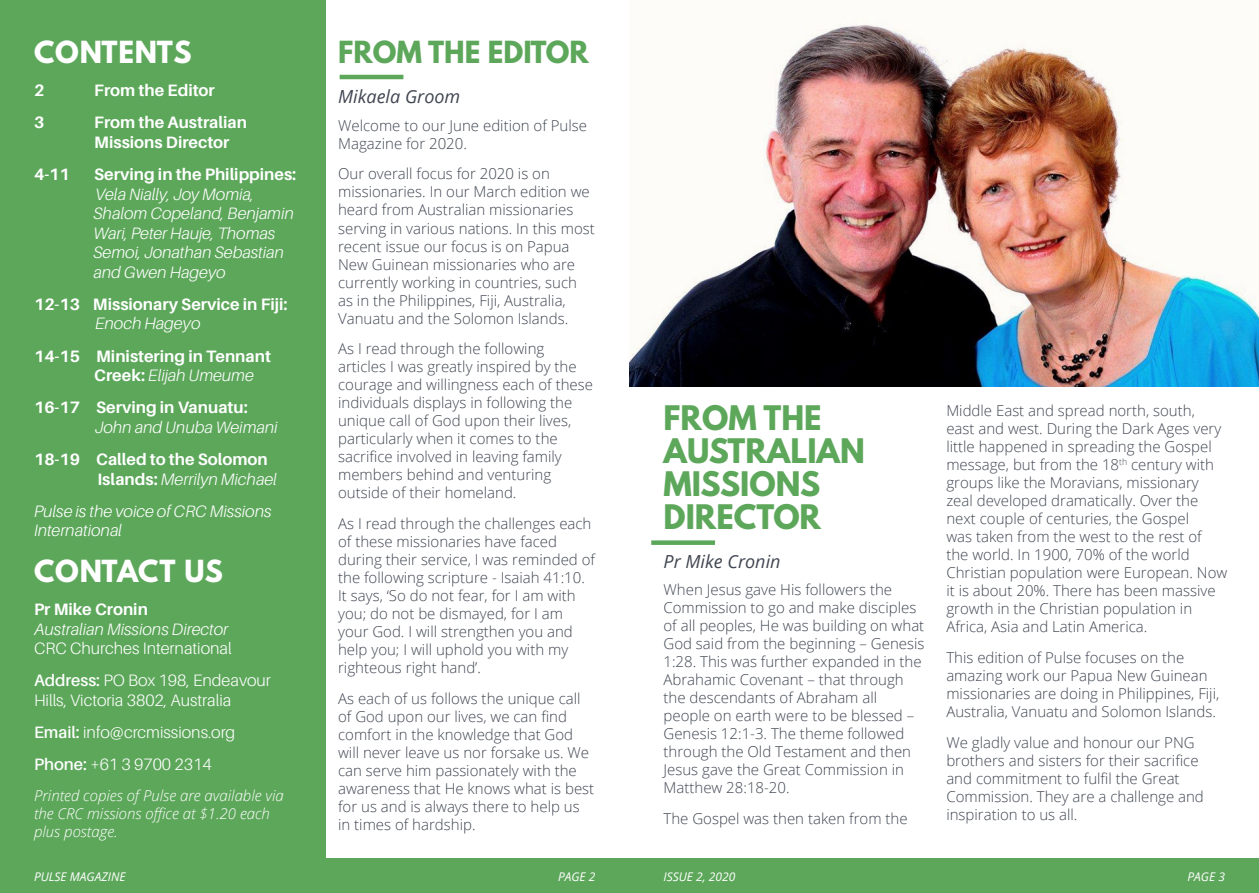
<style>
.page{position:relative;width:1259px;height:893px;background:#fff}
.page>*{position:absolute;margin:0;border:0;box-sizing:border-box;transform-origin:0 0}
.Calendar_Day_Names{font:700 30px/33px "League Spartan";color:#5da75b}
.Calendar_Day_Names-2{font:700 27px "League Spartan";color:#5da75b}
.Calendar_Day_Names-3{font:700 27px "League Spartan";letter-spacing:.01em;color:#fff}
.Calendar_Day_Names-4{font:700 27px "League Spartan";letter-spacing:.03em;color:#fff}
.Calendar_Day_Names-5{font:italic 18px "Open Sans";color:#404651}
.Calendar_Day_Names-6{font:italic 300 16.5px/19.5px "Aileron";color:#fff}
.Calendar_Day_Names-7{font:700 16.5px/19.5px "Aileron";color:#fff}
.Calendar_Day_Names-8{font:300 16.5px/19.5px "Aileron";color:#fff}
.Calendar_Day_Names-9{font:300 15px/18px "Open Sans";color:#404651}
.Calendar_Day_Names-10{font:italic 300 15px/18px "Open Sans";color:#fff}
.t1{font:italic 12px "Open Sans";color:#fff}
.s1{font-weight:700;font-style:normal}
.s2{font-weight:300;font-style:italic}
.s3{font-style:normal}
.s4{font-weight:600}
</style>
<div class="page">
<div style="left:0;top:859px;width:629px;height:34px;background:#5da75b"></div>
<div style="left:629px;top:859px;width:630px;height:34px;background:#5da75b"></div>
<div style="left:0;top:0;width:325px;height:859px;background:#5da75b"></div>
<img style="left:629px;top:19px;width:630px;height:368px">
<hr style="left:340px;top:75px;width:63px;height:4px;background:#5da75b">
<div style="left:651px;top:540px;width:64px;height:5px;background:#5da75b"></div>
<p class="Calendar_Day_Names-4" style="left:34px;top:31px;width:159px">CONTENTS</p>
<p class="Calendar_Day_Names-7" style="left:34px;top:81px;width:12px">2</p>
<p class="Calendar_Day_Names-7" style="left:94px;top:81px;width:122px">From the Editor</p>
<p class="Calendar_Day_Names-7" style="left:34px;top:113px;width:12px">3</p>
<p class="Calendar_Day_Names-7" style="left:94px;top:113px;width:154px">From the Australian<br>Missions Director</p>
<p class="Calendar_Day_Names-7" style="left:34px;top:165px;width:37px">4-11</p>
<p class="Calendar_Day_Names-6" style="left:93px;top:165px;width:204px"><span class="s1">Serving in the Philippines:<br></span>Vela Nially, Joy Momia,<br>Shalom Copeland, Benjamin<br>Wari, Peter Hauje, Thomas<br>Semoi, Jonathan Sebastian and Gwen Hageyo</p>
<p class="Calendar_Day_Names-7" style="left:95px;top:294px;width:194px;text-indent:-61px">12-13 Missionary Service in Fiji:<br><span class="s2">Enoch Hageyo</span></p>
<p class="Calendar_Day_Names-7" style="left:94px;top:346px;width:178px;text-indent:-60px">14-15 Ministering in Tennant<br>Creek: <span class="s2">Elijah Umeume</span></p>
<p class="Calendar_Day_Names-7" style="left:95px;top:398px;width:184px;text-indent:-61px">16-17 Serving in Vanuatu:<br><span class="s2">John and Unuba Weimani</span></p>
<p class="Calendar_Day_Names-7" style="left:97px;top:450px;width:181px;text-indent:-63px">18-19 Called to the Solomon<br>Islands: <span class="s2">Merrilyn Michael</span></p>
<p class="Calendar_Day_Names-6" style="left:34px;top:502px;width:239px">Pulse is the voice of CRC Missions<br>International</p>
<p class="Calendar_Day_Names-3" style="left:34px;top:550px;width:190px">CONTACT US</p>
<p class="Calendar_Day_Names-6" style="left:34px;top:600px;width:199px"><span class="s1">Pr Mike Cronin<br></span>Australian Missions Director<br><span class="s3">CRC Churches International</span></p>
<p class="Calendar_Day_Names-8" style="left:34px;top:671px;width:238px"><span class="s4">Address:</span> PO Box 198, Endeavour<br>Hills, Victoria 3802, Australia</p>
<p class="Calendar_Day_Names-8" style="left:34px;top:723px;width:203px"><span class="s4">Email:</span> info@crcmissions.org</p>
<p class="Calendar_Day_Names-8" style="left:34px;top:755px;width:179px"><span class="s4">Phone:</span> +61 3 9700 2314</p>
<p class="Calendar_Day_Names-10" style="left:34px;top:786px;width:251px">Printed copies of Pulse are available via the CRC missions office at $1.20 each plus postage.</p>
<p class="Calendar_Day_Names-2" style="left:338px;top:31px;width:252px">FROM THE EDITOR</p>
<p class="Calendar_Day_Names-5" style="left:338px;top:84px;width:124px">Mikaela Groom</p>
<p class="Calendar_Day_Names-9" style="left:338px;top:116px;width:250px">Welcome to our June edition of Pulse<br>Magazine for 2020.</p>
<p class="Calendar_Day_Names-9" style="left:338px;top:165px;width:258px">Our overall focus for 2020 is on missionaries. In our March edition we heard from Australian missionaries serving in various nations. In this most recent issue our focus is on Papua New Guinean missionaries who are currently working in countries, such as in the Philippines, Fiji, Australia, Vanuatu and the Solomon Islands.</p>
<p class="Calendar_Day_Names-9" style="left:338px;top:339px;width:256px">As I read through the following articles I was greatly inspired by the courage and willingness each of these individuals displays in following the unique call of God upon their lives, particularly when it comes to the sacrifice involved in leaving family members behind and venturing outside of their homeland.</p>
<p class="Calendar_Day_Names-9" style="left:338px;top:514px;width:258px">As I read through the challenges each of these missionaries have faced during their service, I was reminded of the following scripture - Isaiah 41:10.<br>It says, ‘So do not fear, for I am with you; do not be dismayed, for I am your God. I will strengthen you and help you; I will uphold you with my righteous right hand’.</p>
<p class="Calendar_Day_Names-9" style="left:338px;top:689px;width:258px">As each of us follows the unique call of God upon our lives, we can find comfort in the knowledge that God will never leave us nor forsake us. We can serve him passionately with the awareness that He knows what is best for us and is always there to help us in times of hardship.</p>
<p class="Calendar_Day_Names" style="left:663px;top:401px;width:203px">FROM THE<br>AUSTRALIAN<br>MISSIONS<br>DIRECTOR</p>
<p class="Calendar_Day_Names-5" style="left:663px;top:549px;width:119px">Pr Mike Cronin</p>
<p class="Calendar_Day_Names-9" style="left:663px;top:580px;width:262px">When Jesus gave His followers the Commission to go and make disciples of all peoples, He was building on what God said from the beginning – Genesis 1:28. This was further expanded in the Abrahamic Covenant – that through the descendants of Abraham all people on earth were to be blessed – Genesis 12:1-3. The theme followed through the Old Testament and then Jesus gave the Great Commission in Matthew 28:18-20.</p>
<p class="Calendar_Day_Names-9" style="left:663px;top:809px;width:246px">The Gospel was then taken from the</p>
<p class="Calendar_Day_Names-9" style="left:946px;top:401px;width:282px">Middle East and spread north, south,<br>east and west. During the Dark Ages very little happened in spreading the Gospel message, but from the 18<sup>th</sup> century with groups like the Moravians, missionary zeal developed dramatically. Over the next couple of centuries, the Gospel<br>was taken from the west to the rest of the world. In 1900, 70% of the world Christian population were European. Now it is about 20%. There has been massive growth in the Christian population in Africa, Asia and Latin America.</p>
<p class="Calendar_Day_Names-9" style="left:946px;top:648px;width:274px">This edition of Pulse focuses on the amazing work our Papua New Guinean missionaries are doing in Philippines, Fiji, Australia, Vanuatu and Solomon Islands.</p>
<p class="Calendar_Day_Names-9" style="left:946px;top:733px;width:259px">We gladly value and honour our PNG brothers and sisters for their sacrifice and commitment to fulfil the Great Commission. They are a challenge and inspiration to us all.</p>
<p class="t1" style="left:34px;top:868px;width:93px">PULSE MAGAZINE</p>
<p class="t1" style="left:558px;top:868px;width:39px">PAGE 2</p>
<p class="t1" style="left:663px;top:868px;width:73px">ISSUE 2, 2020</p>
<p class="t1" style="left:1187px;top:868px;width:39px">PAGE 3</p>
</div>
